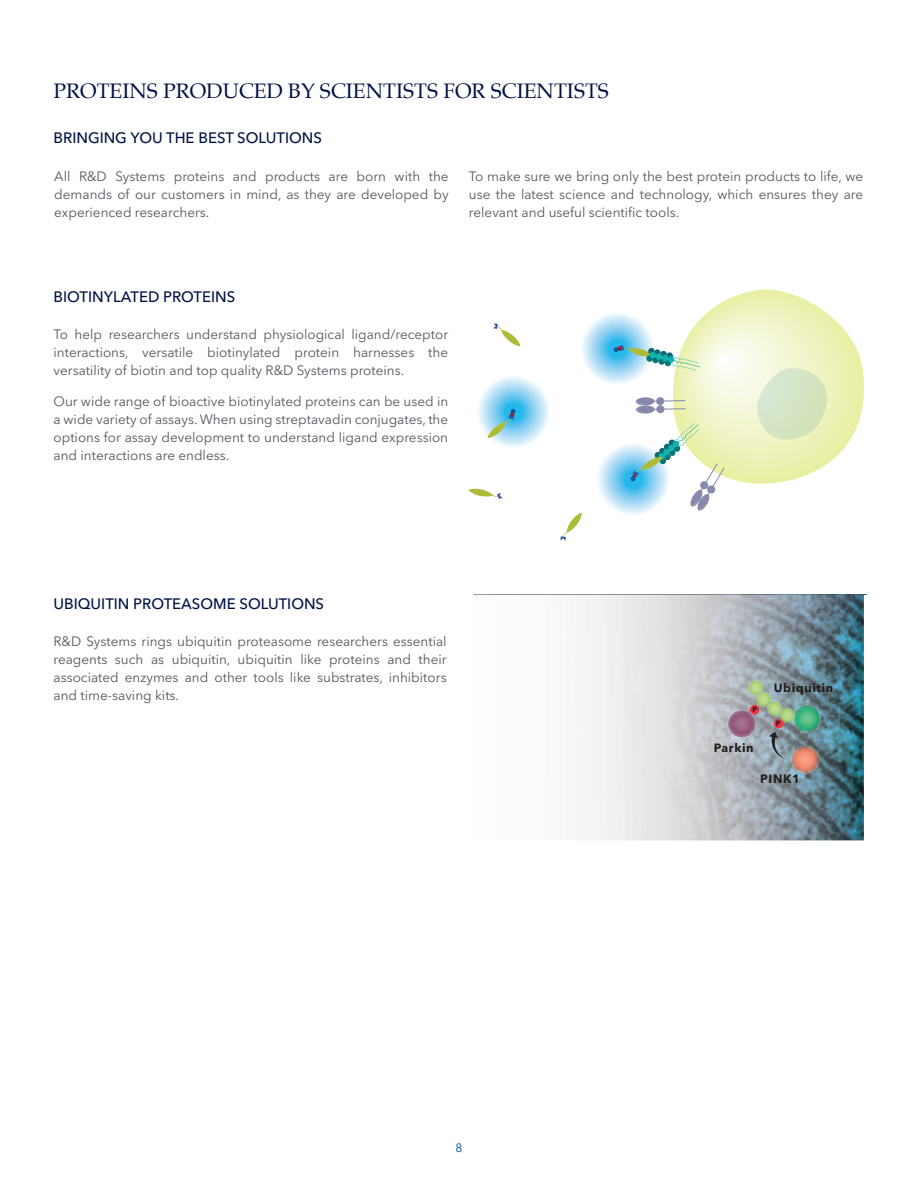
<style>
.page{position:relative;width:918px;height:1188px;background:#fff}
.page>*{position:absolute;margin:0;border:0;box-sizing:border-box;transform-origin:0 0}
.NL_Headline{font:21px "Palatino";color:#001145}
.NL_Subheading{font:500 15px "Avenir Next LT Pro";color:#001145}
.NL_Body_Copy{font:13.5px/18px "Avenir Next LT Pro";color:#52575f;text-align:justify}
.NL_Cover_Title_dark{font:700 12px "Avenir Next LT Pro";letter-spacing:.05em;color:#231f20}
.t1{font:12px "Avenir Next LT Pro";color:#004c97}
.NL_Cover_Title_dark-2{font:700 7.5px "Avenir Next LT Pro";color:#231f20}
</style>
<div class="page">
<svg style="left:478px;top:376px;width:71px;height:71px"></svg>
<svg style="left:493px;top:323px;width:27px;height:23px"></svg>
<svg style="left:561px;top:289px;width:303px;height:252px"></svg>
<svg style="left:469px;top:489px;width:34px;height:10px"></svg>
<img style="left:474px;top:594px;width:392px;height:1px">
<img style="left:585px;top:595px;width:279px;height:245px">
<img style="left:791px;top:746px;width:28px;height:27px;border-radius:14px">
<img style="left:793px;top:705px;width:28px;height:27px">
<img style="left:728px;top:710px;width:28px;height:28px;border-radius:14px">
<img style="left:780px;top:708px;width:14px;height:15px">
<svg style="left:793px;top:713px;width:2px;height:7px"></svg>
<img style="left:767px;top:701px;width:15px;height:15px">
<img style="left:756px;top:692px;width:15px;height:15px">
<svg style="left:768px;top:702px;width:3px;height:4px"></svg>
<img style="left:748px;top:680px;width:15px;height:15px">
<svg style="left:758px;top:692px;width:4px;height:3px"></svg>
<div style="left:750px;top:705px;width:9px;height:9px;background:#ee3640;border-radius:50%"></div>
<div style="left:774px;top:719px;width:9px;height:9px;background:#ee3640;border-radius:50%"></div>
<svg style="left:769px;top:732px;width:18px;height:28px"></svg>
<p class="NL_Headline" style="left:54px;top:74px;width:557px">PROTEINS PRODUCED BY SCIENTISTS FOR SCIENTISTS</p>
<p class="NL_Subheading" style="left:54px;top:129px;width:270px">BRINGING YOU THE BEST SOLUTIONS</p>
<p class="NL_Body_Copy" style="left:54px;top:167px;width:396px">All R&amp;D Systems proteins and products are born with the demands of our customers in mind, as they are developed by experienced researchers.</p>
<p class="NL_Body_Copy" style="left:469px;top:167px;width:396px">To make sure we bring only the best protein products to life, we use the latest science and technology, which ensures they are relevant and useful scientific tools.</p>
<p class="NL_Subheading" style="left:54px;top:288px;width:183px">BIOTINYLATED PROTEINS</p>
<p class="NL_Body_Copy" style="left:54px;top:325px;width:396px">To help researchers understand physiological ligand/receptor interactions, versatile biotinylated protein harnesses the versatility of biotin and top quality R&amp;D Systems proteins.</p>
<p class="NL_Body_Copy" style="left:54px;top:392px;width:396px">Our wide range of bioactive biotinylated proteins can be used in a wide variety of assays. When using streptavadin conjugates, the options for assay development to understand ligand expression and interactions are endless.</p>
<p class="NL_Subheading" style="left:54px;top:595px;width:272px">UBIQUITIN PROTEASOME SOLUTIONS</p>
<p class="NL_Body_Copy" style="left:54px;top:633px;width:395px">R&amp;D Systems rings ubiquitin proteasome researchers essential reagents such as ubiquitin, ubiquitin like proteins and their associated enzymes and other tools like substrates, inhibitors and time-saving kits.</p>
<p class="t1" style="left:456px;top:1140px;width:8px">8</p>
<p class="NL_Cover_Title_dark-2" style="left:752px;top:705px;width:6px">P</p>
<p class="NL_Cover_Title_dark" style="left:714px;top:740px;width:41px">Parkin</p>
<p class="NL_Cover_Title_dark" style="left:774px;top:681px;width:61px">Ubiquitin</p>
<p class="NL_Cover_Title_dark-2" style="left:776px;top:718px;width:6px">P</p>
<p class="NL_Cover_Title_dark" style="left:760px;top:772px;width:41px">PINK1</p>
</div>
